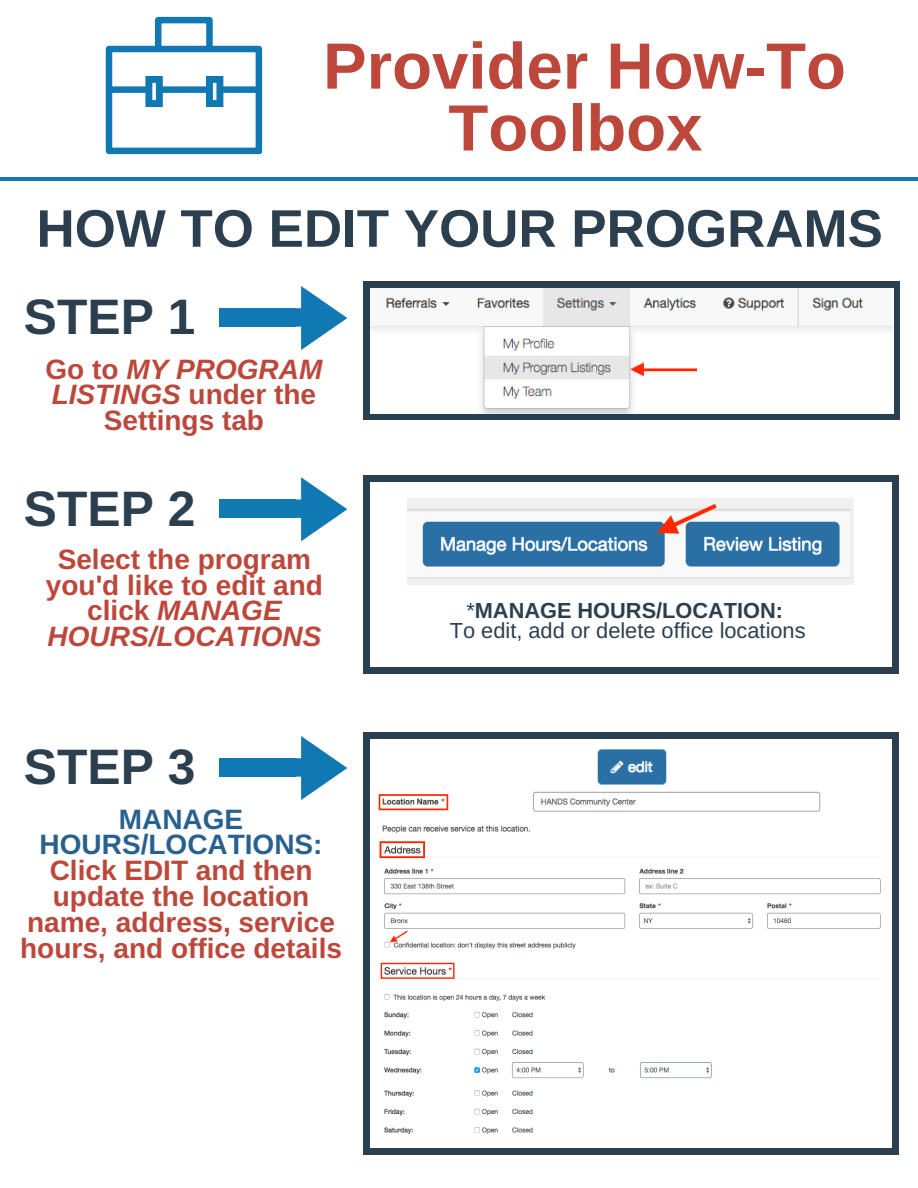
<style>
.page{position:relative;width:918px;height:1188px;background:#fff}
.page>*{position:absolute;margin:0;border:0;box-sizing:border-box;transform-origin:0 0}
.t1{font:700 65.4px/61.8px "Arimo";color:#bc473a;text-align:center}
.t2{font:700 52.95px "Arimo";color:#2c3f4f}
.t3{font:700 49.8px "Arimo";color:#2c3f4f}
.t4{font:700 28.05px/25.8px "Arimo";color:#bc473a;text-align:center}
.t5{font:700 28.05px/25.8px "Arimo";color:#286090;text-align:center}
.t6{font:21.75px/20.2px "Arimo";color:#2c3f4f;text-align:center}
.s1{font-style:italic}
.s2{font-weight:700}
</style>
<div class="page">
<svg style="left:296px;top:286px;width:51px;height:64px"></svg>
<div style="left:225px;top:308px;width:71px;height:19px;background:#1078b2"></div>
<div style="left:220px;top:308px;width:5px;height:19px;background:#1078b2"></div>
<svg style="left:296px;top:477px;width:51px;height:64px"></svg>
<div style="left:225px;top:500px;width:71px;height:18px;background:#1078b2"></div>
<div style="left:220px;top:500px;width:5px;height:18px;background:#1078b2"></div>
<svg style="left:296px;top:736px;width:51px;height:64px"></svg>
<div style="left:225px;top:758px;width:71px;height:19px;background:#1078b2"></div>
<div style="left:220px;top:758px;width:5px;height:19px;background:#1078b2"></div>
<svg style="left:106px;top:17px;width:156px;height:137px"></svg>
<div style="left:159px;top:86px;width:52px;height:7px;background:#1078b2"></div>
<div style="left:220px;top:86px;width:41px;height:7px;background:#1078b2"></div>
<hr style="left:0;top:177px;width:918px;height:4px;background:#1078b2">
<div style="left:892px;top:667px;width:7px;height:7px;background:#2c3f4f"></div>
<div style="left:364px;top:481px;width:6px;height:187px;background:#2c3f4f"></div>
<div style="left:364px;top:667px;width:6px;height:7px;background:#2c3f4f"></div>
<div style="left:892px;top:481px;width:7px;height:187px;background:#2c3f4f"></div>
<div style="left:370px;top:667px;width:523px;height:7px;background:#2c3f4f"></div>
<div style="left:892px;top:475px;width:7px;height:6px;background:#2c3f4f"></div>
<svg style="left:364px;top:475px;width:6px;height:6px"></svg>
<div style="left:370px;top:475px;width:523px;height:6px;background:#2c3f4f"></div>
<img style="left:370px;top:281px;width:522px;height:133px">
<svg style="left:894px;top:415px;width:6px;height:5px"></svg>
<div style="left:364px;top:287px;width:6px;height:128px;background:#2c3f4f"></div>
<svg style="left:364px;top:415px;width:5px;height:5px"></svg>
<div style="left:894px;top:287px;width:6px;height:128px;background:#2c3f4f"></div>
<div style="left:369px;top:414px;width:525px;height:6px;background:#2c3f4f"></div>
<svg style="left:894px;top:282px;width:6px;height:5px"></svg>
<svg style="left:364px;top:282px;width:5px;height:5px"></svg>
<div style="left:369px;top:282px;width:525px;height:6px;background:#2c3f4f"></div>
<img style="left:597px;top:749px;width:70px;height:36px">
<img style="left:379px;top:841px;width:502px;height:108px">
<img style="left:380px;top:962px;width:332px;height:172px">
<img style="left:378px;top:791px;width:443px;height:43px">
<div style="left:892px;top:1149px;width:7px;height:6px;background:#2c3f4f"></div>
<div style="left:364px;top:739px;width:6px;height:410px;background:#2c3f4f"></div>
<svg style="left:364px;top:1149px;width:6px;height:6px"></svg>
<div style="left:892px;top:739px;width:7px;height:410px;background:#2c3f4f"></div>
<div style="left:370px;top:1149px;width:523px;height:6px;background:#2c3f4f"></div>
<div style="left:892px;top:733px;width:7px;height:6px;background:#2c3f4f"></div>
<svg style="left:364px;top:733px;width:6px;height:6px"></svg>
<div style="left:370px;top:733px;width:523px;height:6px;background:#2c3f4f"></div>
<img style="left:407px;top:498px;width:447px;height:87px">
<h1 class="t1" style="left:323px;top:35px;width:524px">Provider How-To<br>Toolbox</h1>
<h2 class="t2" style="left:36px;top:199px;width:848px">HOW TO EDIT YOUR PROGRAMS</h2>
<h3 class="t3" style="left:24px;top:289px;width:173px">STEP 1</h3>
<p class="t4" style="left:46px;top:356px;width:278px">Go to <span class="s1">MY PROGRAM<br>LISTINGS</span> under the<br>Settings tab</p>
<h3 class="t3" style="left:24px;top:481px;width:173px">STEP 2</h3>
<p class="t4" style="left:46px;top:546px;width:279px">Select the program you'd like to edit and click <span class="s1">MANAGE<br>HOURS/LOCATIONS</span></p>
<h3 class="t3" style="left:24px;top:739px;width:173px">STEP 3</h3>
<p class="t5" style="left:40px;top:806px;width:285px">MANAGE<br>HOURS/LOCATIONS:</p>
<p class="t4" style="left:20px;top:858px;width:323px">Click EDIT and then update the location name, address, service hours, and office details</p>
<p class="t6" style="left:450px;top:600px;width:357px">*<span class="s2">MANAGE HOURS/LOCATION:<br></span>To edit, add or delete office locations</p>
</div>
